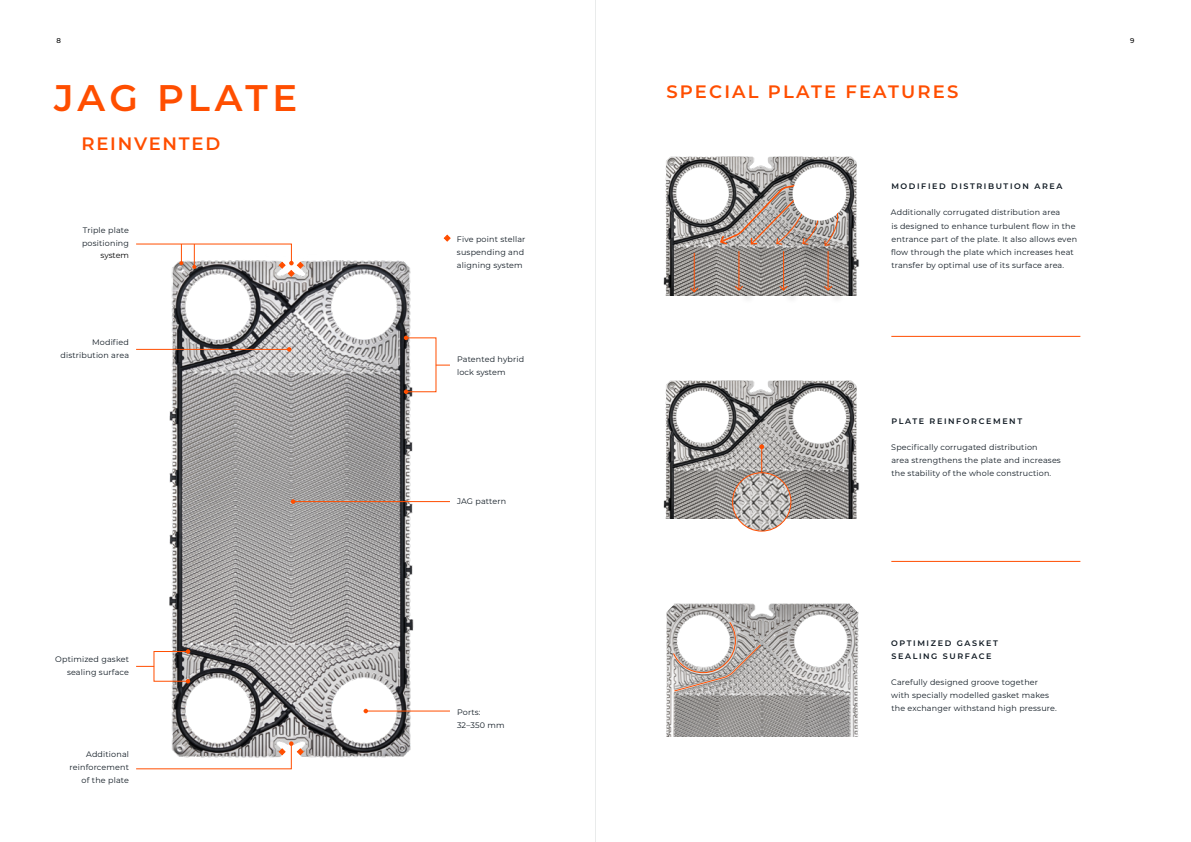
<style>
.page{position:relative;width:1191px;height:842px;background:#fff}
.page>*{position:absolute;margin:0;border:0;box-sizing:border-box;transform-origin:0 0}
.t1{font:600 37px "Montserrat";letter-spacing:.11em;color:#ff4e00}
.t2{font:600 18px "Montserrat";letter-spacing:.11em;color:#ff4e00}
.t3{font:8px/13px "Montserrat";letter-spacing:.02em;color:#0e1821}
.t4{font:600 8px/13px "Montserrat";letter-spacing:.2em;color:#0e1821}
.t5{font:8px "Montserrat";letter-spacing:-.005em;color:#000}
.t6{font:500 7px "Montserrat";color:#000}
</style>
<div class="page">
<img style="left:136px;top:260px;width:314px;height:498px">
<svg style="left:443px;top:234px;width:8px;height:8px"></svg>
<hr style="left:136px;top:349px;width:153px;height:1px;background:#ff4e00">
<svg style="left:287px;top:347px;width:4px;height:5px"></svg>
<hr style="left:293px;top:501px;width:157px;height:1px;background:#ff4e00">
<svg style="left:291px;top:499px;width:4px;height:5px"></svg>
<svg style="left:136px;top:741px;width:168px;height:29px"></svg>
<svg style="left:136px;top:666px;width:17px;height:1px"></svg>
<div style="left:153px;top:651px;width:35px;height:31px;border:1px solid #ff4e00"></div>
<svg style="left:186px;top:679px;width:4px;height:4px"></svg>
<svg style="left:186px;top:649px;width:4px;height:5px"></svg>
<hr style="left:366px;top:710px;width:84px;height:1px;background:#ff4e00">
<svg style="left:363px;top:709px;width:5px;height:4px"></svg>
<svg style="left:436px;top:365px;width:14px;height:1px"></svg>
<svg style="left:404px;top:336px;width:4px;height:4px"></svg>
<svg style="left:404px;top:389px;width:4px;height:5px"></svg>
<svg style="left:136px;top:243px;width:168px;height:34px"></svg>
<img style="left:663px;top:156px;width:196px;height:139px">
<hr style="left:694px;top:253px;width:1px;height:39px;background:#ff4e00">
<svg style="left:689px;top:286px;width:10px;height:7px"></svg>
<div style="left:737px;top:254px;width:19px;height:50px;background:#000;opacity:.2"></div>
<hr style="left:738px;top:251px;width:1px;height:39px;background:#ff4e00">
<svg style="left:734px;top:285px;width:10px;height:7px"></svg>
<div style="left:782px;top:254px;width:19px;height:50px;background:#000;opacity:.2"></div>
<hr style="left:783px;top:251px;width:1px;height:39px;background:#ff4e00">
<svg style="left:778px;top:285px;width:10px;height:7px"></svg>
<div style="left:826px;top:254px;width:19px;height:50px;background:#000;opacity:.2"></div>
<hr style="left:827px;top:251px;width:1px;height:39px;background:#ff4e00">
<svg style="left:823px;top:285px;width:10px;height:7px"></svg>
<div style="left:722px;top:187px;width:87px;height:71px;background:#000;opacity:.2"></div>
<div style="left:826px;top:215px;width:26px;height:44px;background:#000;opacity:.2"></div>
<div style="left:805px;top:219px;width:28px;height:39px;background:#000;opacity:.2"></div>
<div style="left:779px;top:212px;width:39px;height:47px;background:#000;opacity:.2"></div>
<div style="left:752px;top:200px;width:59px;height:59px;background:#000;opacity:.2"></div>
<svg style="left:719px;top:184px;width:121px;height:62px;background:#a89c95"></svg>
<div style="left:793px;top:168px;width:52px;height:52px;background:#fff;border-radius:50%"></div>
<img style="left:666px;top:603px;width:193px;height:133px">
<svg style="left:672px;top:621px;width:90px;height:71px"></svg>
<svg style="left:666px;top:603px;width:8px;height:9px"></svg>
<svg style="left:849px;top:603px;width:10px;height:9px"></svg>
<img style="left:663px;top:380px;width:196px;height:139px">
<img style="left:732px;top:473px;width:59px;height:58px;border-radius:29px">
<div style="left:732px;top:472px;width:59px;height:60px;border:1px solid #ff4e00;border-radius:50%"></div>
<svg style="left:759px;top:444px;width:5px;height:29px"></svg>
<hr style="left:891px;top:336px;width:189px;height:1px;background:#ff4e00">
<hr style="left:891px;top:561px;width:189px;height:1px;background:#ff4e00">
<hr style="left:595px;top:0;width:1px;height:842px;background:#e9ebeb">
<p class="t6" style="left:57px;top:35px;width:6px">8</p>
<p class="t6" style="left:1130px;top:35px;width:6px">9</p>
<h1 class="t1" style="left:54px;top:72px;width:244px">JAG PLATE</h1>
<h2 class="t2" style="left:81px;top:131px;width:140px">REINVENTED</h2>
<p class="t3" style="left:82px;top:223px;width:49px">Triple plate positioning</p>
<p class="t5" style="left:101px;top:250px;width:30px">system</p>
<p class="t3" style="left:60px;top:335px;width:70px;text-align:right">Modified distribution area</p>
<p class="t3" style="left:55px;top:652px;width:75px;text-align:right">Optimized gasket sealing surface</p>
<p class="t3" style="left:70px;top:747px;width:61px;text-align:right">Additional reinforcement of the plate</p>
<p class="t3" style="left:457px;top:232px;width:70px">Five point stellar suspending and aligning system</p>
<p class="t3" style="left:457px;top:352px;width:69px">Patented hybrid lock system</p>
<p class="t3" style="left:457px;top:494px;width:51px">JAG pattern</p>
<p class="t3" style="left:457px;top:705px;width:49px">Ports:<br>32–350 mm</p>
<h2 class="t2" style="left:666px;top:79px;width:293px">SPECIAL PLATE FEATURES</h2>
<p class="t4" style="left:891px;top:180px;width:172px">MODIFIED DISTRIBUTION AREA</p>
<p class="t3" style="left:891px;top:206px;width:188px">Additionally corrugated distribution area<br>is designed to enhance turbulent flow in the entrance part of the plate. It also allows even flow through the plate which increases heat transfer by optimal use of its surface area.</p>
<p class="t4" style="left:891px;top:414px;width:132px">PLATE REINFORCEMENT</p>
<p class="t3" style="left:891px;top:441px;width:171px">Specifically corrugated distribution<br>area strengthens the plate and increases the stability of the whole construction.</p>
<p class="t4" style="left:891px;top:636px;width:108px">OPTIMIZED GASKET<br>SEALING SURFACE</p>
<p class="t3" style="left:891px;top:675px;width:167px">Carefully designed groove together with specially modelled gasket makes the exchanger withstand high pressure.</p>
</div>
